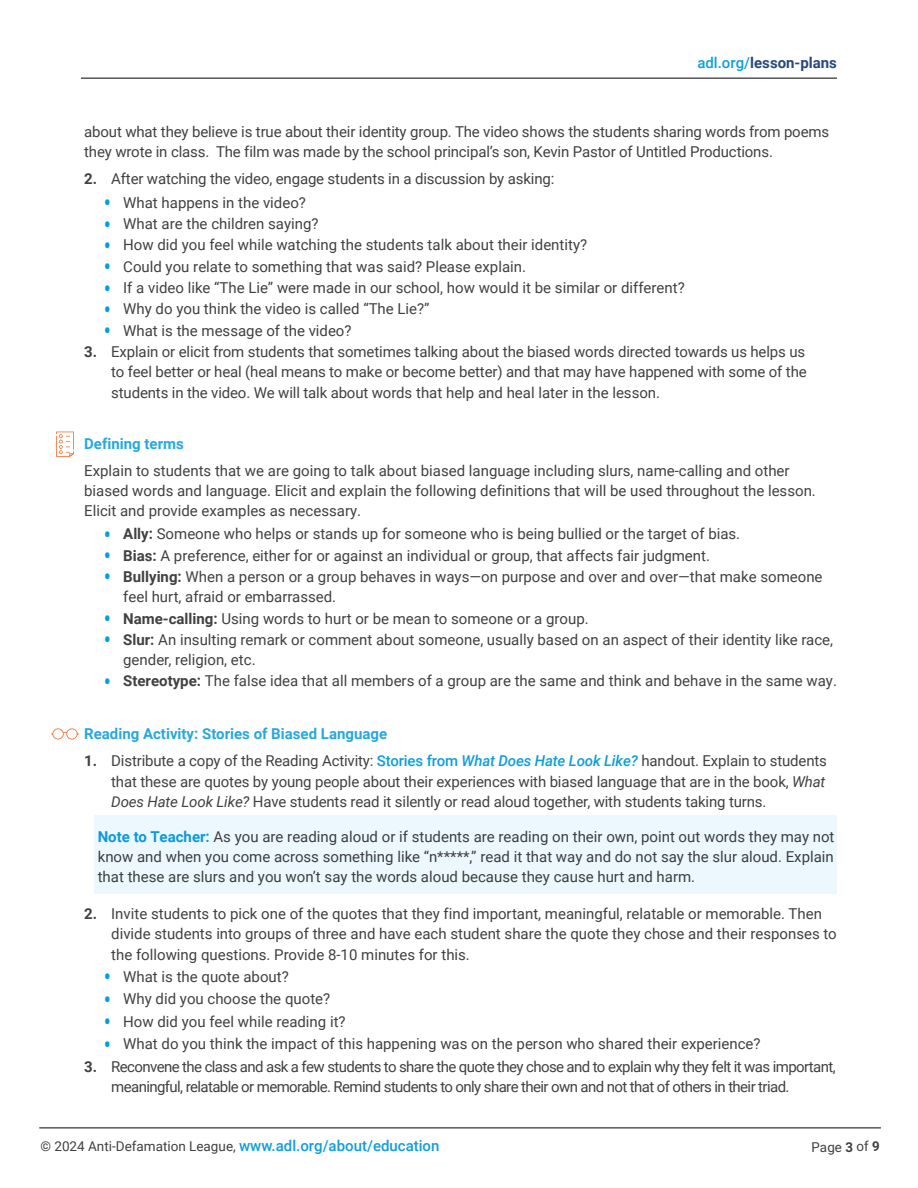
<style>
.page{position:relative;width:918px;height:1188px;background:#fff}
.page>*{position:absolute;margin:0;border:0;box-sizing:border-box;transform-origin:0 0}
.Body_Text{font:15px/20.2px "Roboto";color:#414042}
.Body_Text-2{font:15px/20.2px "Roboto";letter-spacing:-.04em;color:#414042}
.Body_Text-3{font:700 15px "Roboto";color:#27a8dd}
.t1{font:700 15px "Roboto";color:#294979}
.t2{font:13.5px "Roboto";color:#414042}
.s1{font-weight:500;color:#0f9ed9}
.s2{font-weight:700}
.s3{font-size:27px;color:#00a0df}
.s4{font-weight:500;font-style:italic;color:#0f9ed9}
.s5{font-style:italic}
.s6{font-weight:700;color:#0c9eda}
.s7{font-weight:500;font-size:15px;color:#0f9ed9}
</style>
<div class="page">
<hr style="left:39px;top:1128px;width:842px;height:1px;background:#000">
<hr style="left:81px;top:78px;width:756px;height:1px;background:#000">
<svg style="left:56px;top:432px;width:18px;height:25px"></svg>
<svg style="left:51px;top:728px;width:28px;height:12px"></svg>
<div style="left:94px;top:815px;width:743px;height:79px;background:#edf8fe"></div>
<p class="t1" style="left:697px;top:52px;width:141px"><span class="s1">adl.org/</span>lesson-plans</p>
<p class="Body_Text" style="left:84px;top:121px;width:746px">about what they believe is true about their identity group. The video shows the students sharing words from poems they wrote in class. The film was made by the school principal’s son, Kevin Pastor of Untitled Productions.</p>
<p class="Body_Text" style="left:84px;top:168px;width:472px"><span class="s2">2.</span> After watching the video, engage students in a discussion by asking:</p>
<p class="Body_Text" style="left:104px;top:192px;width:204px"><span class="s3">•</span> What happens in the video?</p>
<p class="Body_Text" style="left:104px;top:213px;width:216px"><span class="s3">•</span> What are the children saying?</p>
<p class="Body_Text" style="left:104px;top:234px;width:485px"><span class="s3">•</span> How did you feel while watching the students talk about their identity?</p>
<p class="Body_Text" style="left:104px;top:256px;width:424px"><span class="s3">•</span> Could you relate to something that was said? Please explain.</p>
<p class="Body_Text" style="left:104px;top:277px;width:583px"><span class="s3">•</span> If a video like “The Lie” were made in our school, how would it be similar or different?</p>
<p class="Body_Text" style="left:104px;top:298px;width:327px"><span class="s3">•</span> Why do you think the video is called “The Lie?”</p>
<p class="Body_Text" style="left:104px;top:320px;width:249px"><span class="s3">•</span> What is the message of the video?</p>
<p class="Body_Text" style="left:111px;top:341px;width:697px;text-align:justify;text-indent:-27px"><span class="s2">3.</span> Explain or elicit from students that sometimes talking about the biased words directed towards us helps us to feel better or heal (heal means to make or become better) and that may have happened with some of the students in the video. We will talk about words that help and heal later in the lesson.</p>
<p class="Body_Text-3" style="left:84px;top:433px;width:101px">Defining terms</p>
<p class="Body_Text" style="left:84px;top:460px;width:733px">Explain to students that we are going to talk about biased language including slurs, name-calling and other biased words and language. Elicit and explain the following definitions that will be used throughout the lesson.<br>Elicit and provide examples as necessary.</p>
<p class="Body_Text" style="left:104px;top:523px;width:638px"><span class="s3">•</span> <span class="s2">Ally:</span> Someone who helps or stands up for someone who is being bullied or the target of bias.</p>
<p class="Body_Text" style="left:104px;top:545px;width:608px"><span class="s3">•</span> <span class="s2">Bias:</span> A preference, either for or against an individual or group, that affects fair judgment.</p>
<p class="Body_Text" style="left:123px;top:566px;width:701px;text-indent:-20px"><span class="s3">•</span> <span class="s2">Bullying:</span> When a person or a group behaves in ways—on purpose and over and over—that make someone feel hurt, afraid or embarrassed.</p>
<p class="Body_Text" style="left:104px;top:608px;width:486px"><span class="s3">•</span> <span class="s2">Name-calling:</span> Using words to hurt or be mean to someone or a group.</p>
<p class="Body_Text" style="left:123px;top:629px;width:711px;text-indent:-20px"><span class="s3">•</span> <span class="s2">Slur:</span> An insulting remark or comment about someone, usually based on an aspect of their identity like race, gender, religion, etc.</p>
<p class="Body_Text" style="left:104px;top:670px;width:735px"><span class="s3">•</span> <span class="s2">Stereotype:</span> The false idea that all members of a group are the same and think and behave in the same way.</p>
<p class="Body_Text-3" style="left:84px;top:723px;width:304px">Reading Activity: Stories of Biased Language</p>
<p class="Body_Text" style="left:111px;top:750px;width:717px;text-align:justify;text-indent:-27px"><span class="s2">1.</span> Distribute a copy of the Reading Activity: <span class="s1">Stories from</span> <span class="s4">What Does Hate Look Like?</span> handout. Explain to students that these are quotes by young people about their experiences with biased language that are in the book, <span class="s5">What Does Hate Look Like?</span> Have students read it silently or read aloud together, with students taking turns.</p>
<p class="Body_Text" style="left:98px;top:826px;width:738px;text-align:justify"><span class="s6">Note to Teacher:</span> As you are reading aloud or if students are reading on their own, point out words they may not know and when you come across something like “n*****,” read it that way and do not say the slur aloud. Explain that these are slurs and you won’t say the words aloud because they cause hurt and harm.</p>
<p class="Body_Text" style="left:111px;top:903px;width:727px;text-indent:-27px"><span class="s2">2.</span> Invite students to pick one of the quotes that they find important, meaningful, relatable or memorable. Then divide students into groups of three and have each student share the quote they chose and their responses to the following questions. Provide 8-10 minutes for this.</p>
<p class="Body_Text" style="left:104px;top:966px;width:187px"><span class="s3">•</span> What is the quote about?</p>
<p class="Body_Text" style="left:104px;top:988px;width:228px"><span class="s3">•</span> Why did you choose the quote?</p>
<p class="Body_Text" style="left:104px;top:1011px;width:243px"><span class="s3">•</span> How did you feel while reading it?</p>
<p class="Body_Text" style="left:104px;top:1033px;width:658px"><span class="s3">•</span> What do you think the impact of this happening was on the person who shared their experience?</p>
<p class="Body_Text-2" style="left:111px;top:1056px;width:726px;text-indent:-27px"><span class="s2">3.</span> Reconvene the class and ask a few students to share the quote they chose and to explain why they felt it was important, meaningful, relatable or memorable. Remind students to only share their own and not that of others in their triad.</p>
<p class="t2" style="left:40px;top:1137px;width:401px">© 2024 Anti-Defamation League, <span class="s7">www.adl.org/about/education</span></p>
<p class="t2" style="left:811px;top:1138px;width:70px;rotate:-1deg">Page <span class="s2">3</span> of <span class="s2">9</span></p>
</div>
